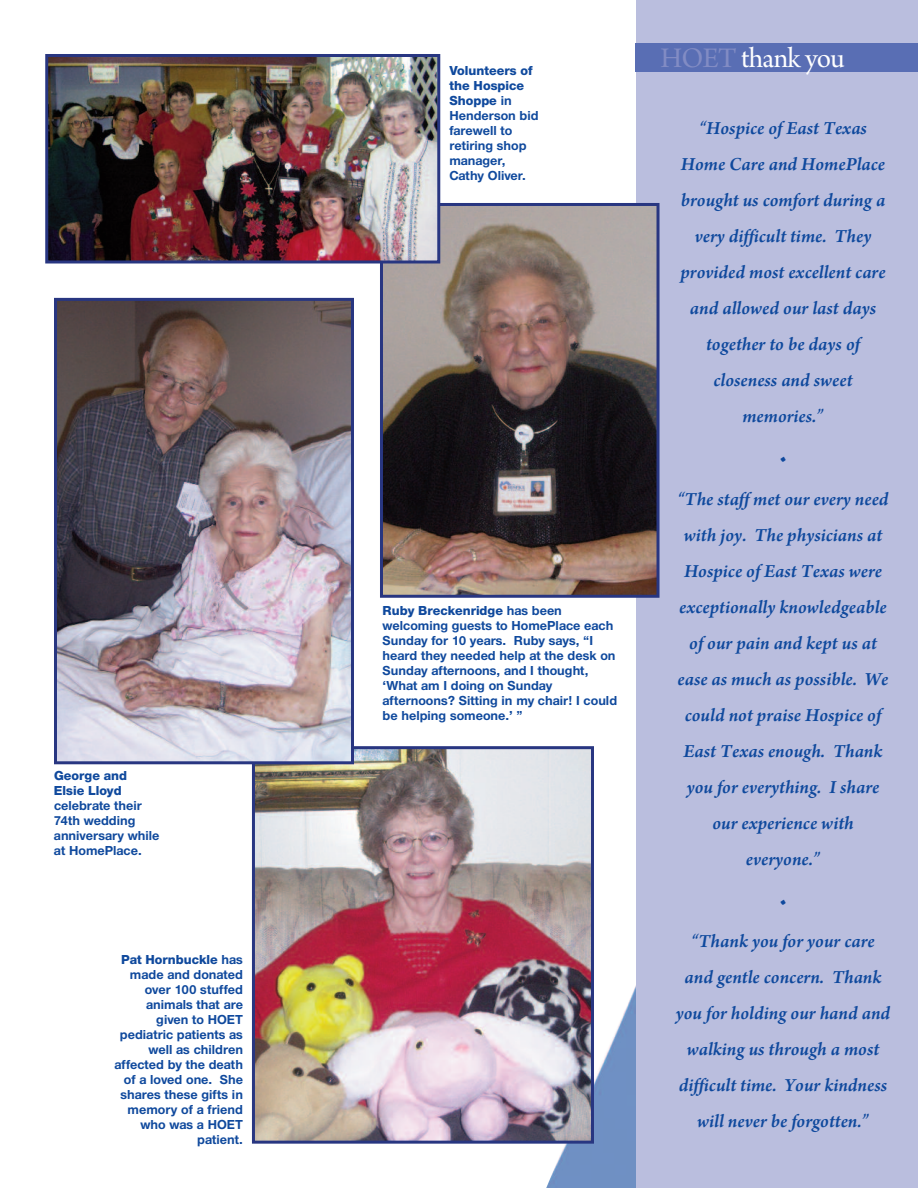
<style>
.page{position:relative;width:918px;height:1188px;background:#fff}
.page>*{position:absolute;margin:0;border:0;box-sizing:border-box;transform-origin:0 0}
.t1{font:30px "Arno Pro Subhead";letter-spacing:-.025em;color:#fff}
.t2{font:italic 600 19.5px/36px "Arno Pro";color:#0f499d;text-align:center}
.t3{font:700 13.5px/15px "Nimbus San Nov T";color:#0f499d}
.t4{font:13.5px/15px "Nimbus San Nov T Heav";color:#0f499d}
.s1{font-family:"Nimbus San Nov T";font-weight:700}
.s2{color:#828cc4}
</style>
<div class="page">
<img style="left:546px;top:985px;width:90px;height:203px">
<div style="left:636px;top:0;width:282px;height:1188px;background:#babede"></div>
<div style="left:635px;top:44px;width:283px;height:28px;background:#596eb4"></div>
<img style="left:256px;top:750px;width:334px;height:390px">
<div style="left:252px;top:746px;width:342px;height:398px;border:3px solid #283681"></div>
<img style="left:384px;top:207px;width:272px;height:387px">
<div style="left:380px;top:203px;width:280px;height:395px;border:3px solid #283681"></div>
<img style="left:49px;top:58px;width:387px;height:202px">
<div style="left:45px;top:54px;width:395px;height:210px;border:3px solid #283681"></div>
<img style="left:58px;top:302px;width:292px;height:458px">
<div style="left:54px;top:298px;width:300px;height:466px;border:3px solid #283681"></div>
<p class="t4" style="left:54px;top:767px;width:75px">George and<br>Elsie Lloyd</p>
<p class="t3" style="left:54px;top:797px;width:107px">celebrate their<br>74th wedding anniversary while at HomePlace.</p>
<p class="t4" style="left:121px;top:951px;width:123px">Pat Hornbuckle <span class="s1">has</span></p>
<p class="t3" style="left:114px;top:966px;width:130px;text-align:right">made and donated over 100 stuffed animals that are given to HOET pediatric patients as well as children affected by the death of a loved one. She shares these gifts in memory of a friend who was a HOET patient.</p>
<p class="t4" style="left:449px;top:63px;width:85px">Volunteers of the Hospice<br>Shoppe <span class="s1">in</span></p>
<p class="t3" style="left:449px;top:108px;width:91px">Henderson bid farewell to retiring shop manager,<br>Cathy Oliver.</p>
<p class="t4" style="left:383px;top:603px;width:181px">Ruby Breckenridge <span class="s1">has been</span></p>
<p class="t3" style="left:383px;top:618px;width:236px">welcoming guests to HomePlace each<br>Sunday for 10 years. Ruby says, “I heard they needed help at the desk on<br>Sunday afternoons, and I thought, ‘What am I doing on Sunday afternoons? Sitting in my chair! I could be helping someone.’ ”</p>
<h1 class="t1" style="left:660px;top:47px;width:186px"><span class="s2">HOET</span> thank you</h1>
<p class="t2" style="left:680px;top:112px;width:207px">“Hospice of East Texas<br>Home Care and HomePlace brought us comfort during a very difficult time. They provided most excellent care and allowed our last days together to be days of closeness and sweet memories.”</p>
<p class="t2" style="left:677px;top:438px;width:213px;line-height:41.4px">•<br>“The staff met our every need</p>
<p class="t2" style="left:678px;top:518px;width:213px">with joy. The physicians at<br>Hospice of East Texas were exceptionally knowledgeable of our pain and kept us at ease as much as possible. We could not praise Hospice of<br>East Texas enough. Thank you for everything. I share our experience with everyone.”</p>
<p class="t2" style="left:691px;top:881px;width:185px;line-height:41.4px">•<br>“Thank you for your care</p>
<p class="t2" style="left:676px;top:961px;width:216px">and gentle concern. Thank you for holding our hand and walking us through a most difficult time. Your kindness will never be forgotten.”</p>
</div>
